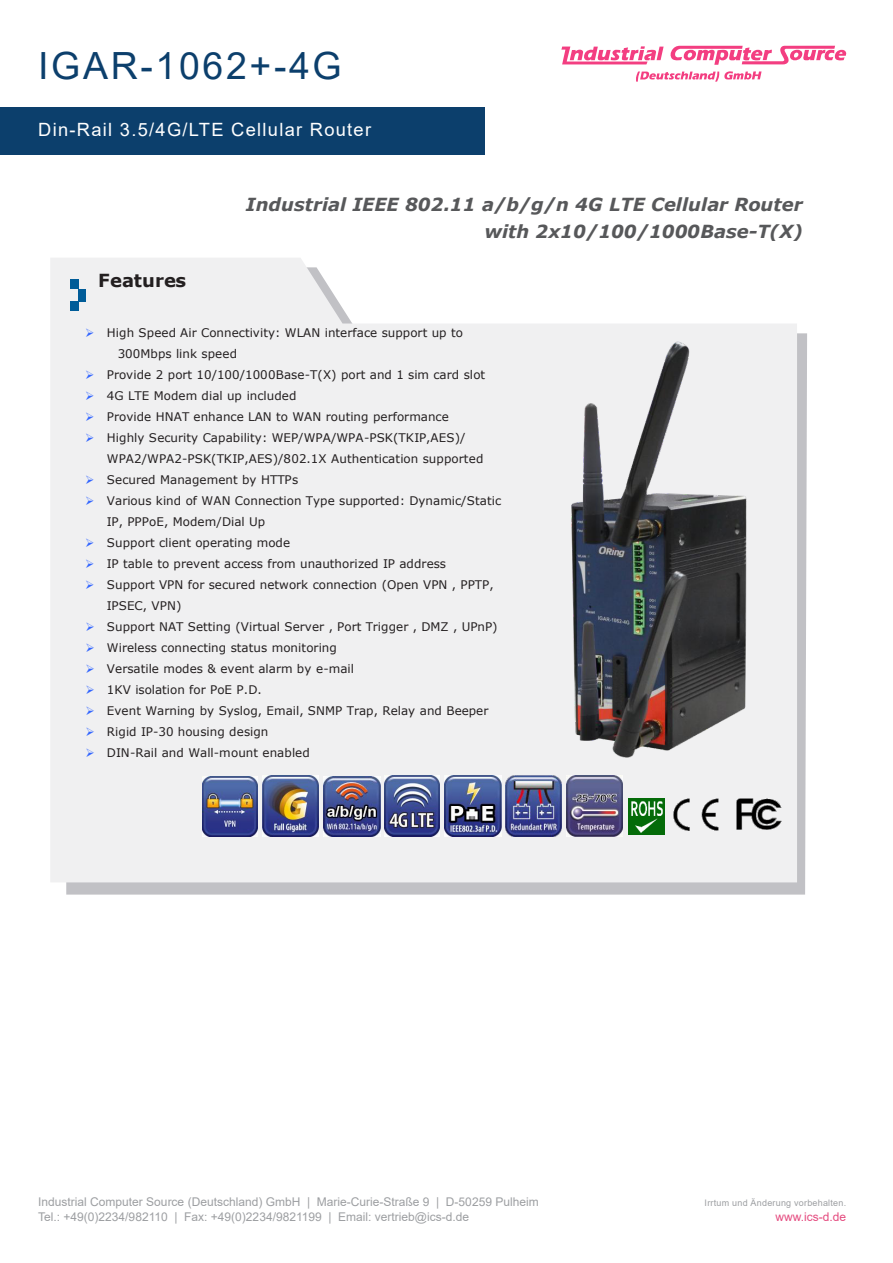
<style>
.page{position:relative;width:893px;height:1263px;background:#fff}
.page>*{position:absolute;margin:0;border:0;box-sizing:border-box;transform-origin:0 0}
.t1{font:37.5px "Arial";letter-spacing:.07em;color:#0c3f6c}
.t2{font:18.3px "Arial";letter-spacing:.07em;color:#fff}
.t3{font:italic 700 18px/27px "Verdana";color:#57585a;text-align:right}
.t4{font:700 18px "Verdana";color:#231f20}
.t5{font:12px "Arial";color:#9d9fa2}
.t6{font:12px "Arial";color:#e54c80}
.t7{font:11.85px/20.9px "Verdana";color:#231f20}
.t8{font:9px "Arial";letter-spacing:.025em;color:#9d9fa2}
.s1{color:#36f}
</style>
<div class="page">
<svg style="left:561px;top:46px;width:285px;height:19px"></svg>
<svg style="left:636px;top:71px;width:125px;height:11px"></svg>
<div style="left:0;top:108px;width:484px;height:47px;background:#0c3f6c"></div>
<svg style="left:66px;top:333px;width:741px;height:561px;background:#c4c4c8"></svg>
<svg style="left:50px;top:258px;width:747px;height:624px;fill:#f0f0f1"></svg>
<div style="left:70px;top:280px;width:8px;height:9px;background:#005c98"></div>
<div style="left:78px;top:289px;width:8px;height:13px;background:#005c98"></div>
<div style="left:70px;top:302px;width:8px;height:9px;background:#005c98"></div>
<img style="left:629px;top:798px;width:36px;height:36px">
<img style="left:674px;top:798px;width:45px;height:33px">
<img style="left:737px;top:798px;width:45px;height:31px">
<img style="left:506px;top:776px;width:56px;height:61px">
<img style="left:262px;top:776px;width:57px;height:60px">
<img style="left:445px;top:776px;width:56px;height:61px">
<img style="left:324px;top:776px;width:56px;height:61px">
<img style="left:553px;top:337px;width:215px;height:429px">
<img style="left:385px;top:776px;width:55px;height:60px">
<img style="left:202px;top:776px;width:56px;height:61px">
<img style="left:566px;top:775px;width:56px;height:61px">
<p class="t1" style="left:38px;top:40px;width:305px">IGAR-1062+-4G</p>
<p class="t2" style="left:38px;top:117px;width:334px">Din-Rail 3.5/4G/LTE Cellular Router</p>
<p class="t4" style="left:98px;top:268px;width:90px">Features</p>
<p class="t3" style="left:246px;top:191px;width:558px">Industrial IEEE 802.11 a/b/g/n 4G LTE Cellular Router with 2x10/100/1000Base-T(X)</p>
<p class="t7" style="left:118px;top:322px;width:347px;text-indent:-32px"><span class="s1">➢</span> High Speed Air Connectivity: WLAN interface support up to<br>300Mbps link speed</p>
<p class="t7" style="left:85px;top:364px;width:401px"><span class="s1">➢</span> Provide 2 port 10/100/1000Base-T(X) port and 1 sim card slot</p>
<p class="t7" style="left:85px;top:385px;width:213px"><span class="s1">➢</span> 4G LTE Modem dial up included</p>
<p class="t7" style="left:85px;top:406px;width:365px"><span class="s1">➢</span> Provide HNAT enhance LAN to WAN routing performance</p>
<p class="t7" style="left:107px;top:427px;width:378px;text-indent:-22px"><span class="s1">➢</span> Highly Security Capability: WEP/WPA/WPA-PSK(TKIP,AES)/<br>WPA2/WPA2-PSK(TKIP,AES)/802.1X Authentication supported</p>
<p class="t7" style="left:85px;top:469px;width:214px"><span class="s1">➢</span> Secured Management by HTTPs</p>
<p class="t7" style="left:107px;top:490px;width:396px;text-indent:-22px"><span class="s1">➢</span> Various kind of WAN Connection Type supported: Dynamic/Static<br>IP, PPPoE, Modem/Dial Up</p>
<p class="t7" style="left:85px;top:532px;width:206px"><span class="s1">➢</span> Support client operating mode</p>
<p class="t7" style="left:85px;top:553px;width:362px"><span class="s1">➢</span> IP table to prevent access from unauthorized IP address</p>
<p class="t7" style="left:107px;top:574px;width:388px;text-indent:-22px"><span class="s1">➢</span> Support VPN for secured network connection (Open VPN , PPTP,<br>IPSEC, VPN)</p>
<p class="t7" style="left:85px;top:616px;width:414px"><span class="s1">➢</span> Support NAT Setting (Virtual Server , Port Trigger , DMZ , UPnP)</p>
<p class="t7" style="left:85px;top:637px;width:253px"><span class="s1">➢</span> Wireless connecting status monitoring</p>
<p class="t7" style="left:85px;top:658px;width:270px"><span class="s1">➢</span> Versatile modes &amp; event alarm by e-mail</p>
<p class="t7" style="left:85px;top:679px;width:178px"><span class="s1">➢</span> 1KV isolation for PoE P.D.</p>
<p class="t7" style="left:85px;top:700px;width:405px"><span class="s1">➢</span> Event Warning by Syslog, Email, SNMP Trap, Relay and Beeper</p>
<p class="t7" style="left:85px;top:721px;width:185px"><span class="s1">➢</span> Rigid IP-30 housing design</p>
<p class="t7" style="left:85px;top:742px;width:226px"><span class="s1">➢</span> DIN-Rail and Wall-mount enabled</p>
<p class="t5" style="left:38px;top:1194px;width:502px">Industrial Computer Source (Deutschland) GmbH | Marie-Curie-Straße 9 | D-50259 Pulheim</p>
<p class="t8" style="left:705px;top:1197px;width:143px">Irrtum und Änderung vorbehalten.</p>
<p class="t5" style="left:38px;top:1208px;width:432px">Tel.: +49(0)2234/982110 | Fax: +49(0)2234/9821199 | Email: vertrieb@ics-d.de</p>
<p class="t6" style="left:775px;top:1208px;width:72px">www.ics-d.de</p>
</div>
